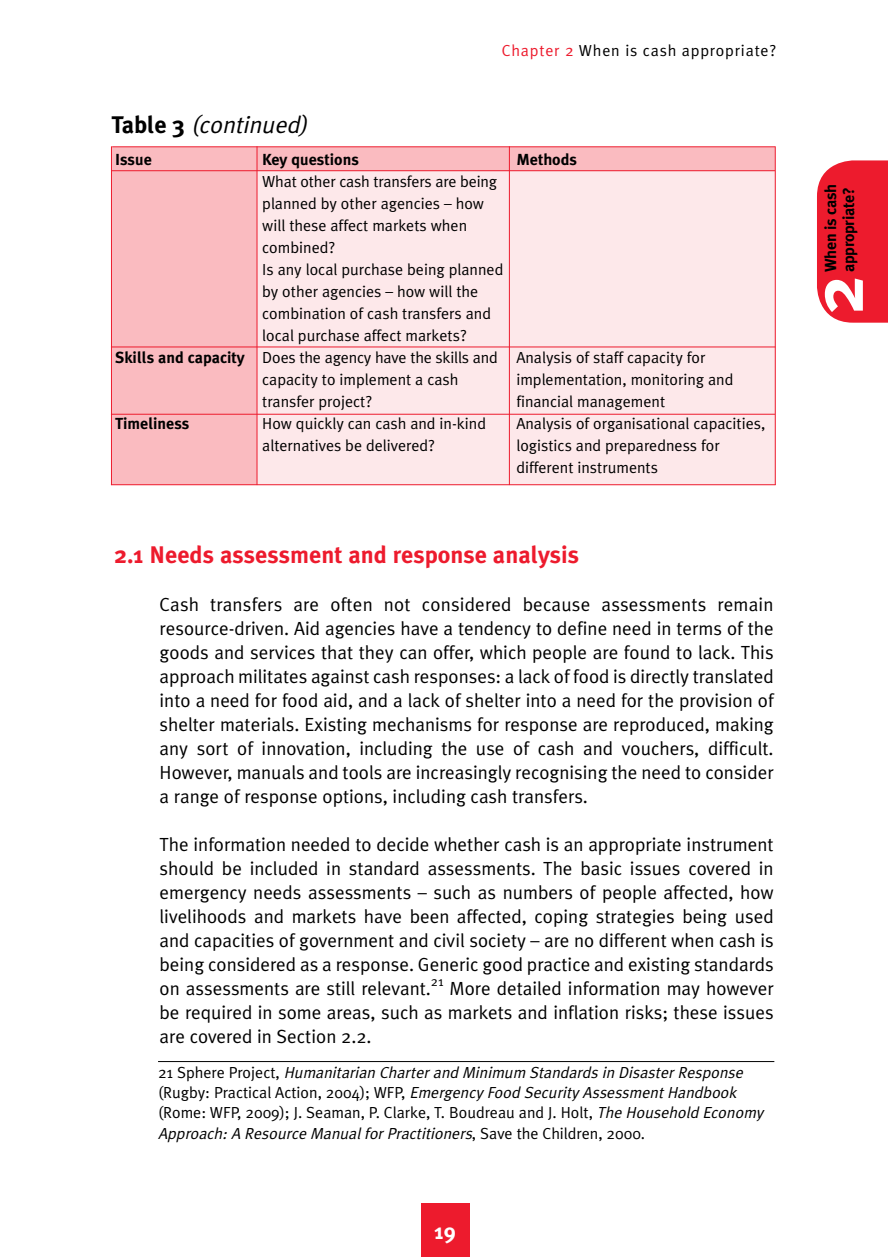
<style>
.page{position:relative;width:888px;height:1257px;background:#fff}
.page>*{position:absolute;margin:0;border:0;box-sizing:border-box;transform-origin:0 0}
.t1{font:700 72px "Meta Plus";color:#fff}
.t2{font:700 24px "Meta Plus";color:#ed1b2d}
.t3{font:italic 24px "Meta Plus Normal";color:#000}
.t4{font:700 22px "Meta Plus";color:#fff}
.t5{font:19px/24px "Meta Plus Normal";color:#000;text-align:justify}
.t6{font:16px/22px "Meta Plus Normal";color:#000}
.t7{font:italic 16px/20px "Meta Plus Normal";color:#000}
.t8{font:700 16px/18px "Meta Plus";color:#000}
.t9{font:16px "Meta Plus Normal";letter-spacing:.05em;color:#000}
.t10{font:13.4px "Meta Plus Normal";color:#000}
.s1{color:#ed1b2d}
.s2{font-family:"Meta Plus";font-weight:700;font-style:normal}
.s3{font-family:"Meta Plus";font-weight:700}
.s4{font-style:normal}
</style>
<div class="page">
<div style="left:421px;top:1203px;width:48px;height:53px;background:#ed1b2d"></div>
<div style="left:112px;top:168px;width:145px;height:317px;background:#fabbc0"></div>
<div style="left:257px;top:171px;width:518px;height:314px;background:#fde8ea"></div>
<div style="left:112px;top:147px;width:663px;height:24px;background:#fabbc0"></div>
<hr style="left:111px;top:170px;width:664px;height:1px;background:#ed1b2d">
<hr style="left:774px;top:146px;width:1px;height:339px;background:#ed1b2d">
<hr style="left:111px;top:146px;width:1px;height:339px;background:#ed1b2d">
<hr style="left:112px;top:146px;width:663px;height:1px;background:#ed1b2d">
<hr style="left:111px;top:413px;width:664px;height:1px;background:#ed1b2d">
<hr style="left:509px;top:146px;width:1px;height:339px;background:#ed1b2d">
<hr style="left:111px;top:484px;width:664px;height:1px;background:#ed1b2d">
<hr style="left:256px;top:146px;width:1px;height:339px;background:#ed1b2d">
<hr style="left:111px;top:346px;width:664px;height:1px;background:#ed1b2d">
<hr style="left:158px;top:1060px;width:616px;height:1px;background:#000">
<div style="left:817px;top:160px;width:71px;height:162px;background:#ed1b2d"></div>
<p class="t9" style="left:502px;top:41px;width:276px"><span class="s1">Chapter 2</span> When is cash appropriate?</p>
<p class="t3" style="left:111px;top:111px;width:197px"><span class="s2">Ta b l e 3</span> (continued)</p>
<p class="t8" style="left:115px;top:150px;width:38px">Issue</p>
<p class="t8" style="left:262px;top:150px;width:98px">Key questions</p>
<p class="t8" style="left:516px;top:150px;width:62px">Methods</p>
<p class="t6" style="left:262px;top:170px;width:236px">What other cash transfers are being</p>
<p class="t6" style="left:262px;top:192px;width:223px">planned by other agencies – how</p>
<p class="t6" style="left:262px;top:214px;width:206px">will these affect markets when</p>
<p class="t6" style="left:262px;top:236px;width:75px">combined?</p>
<p class="t6" style="left:262px;top:258px;width:243px">Is any local purchase being planned</p>
<p class="t6" style="left:262px;top:280px;width:217px">by other agencies – how will the</p>
<p class="t6" style="left:262px;top:302px;width:230px">combination of cash transfers and</p>
<p class="t6" style="left:262px;top:324px;width:206px">local purchase affect markets?</p>
<p class="t6" style="left:115px;top:346px;width:592px"><span class="s3">Skills and capacity</span> Does the agency have the skills and Analysis of staff capacity for</p>
<p class="t6" style="left:262px;top:368px;width:198px">capacity to implement a cash</p>
<p class="t6" style="left:516px;top:368px;width:219px">implementation, monitoring and</p>
<p class="t6" style="left:262px;top:390px;width:111px">transfer project?</p>
<p class="t6" style="left:516px;top:390px;width:150px">financial management</p>
<p class="t8" style="left:115px;top:414px;width:76px">Timeliness</p>
<p class="t6" style="left:262px;top:412px;width:225px">How quickly can cash and in-kind</p>
<p class="t6" style="left:516px;top:412px;width:250px">Analysis of organisational capacities,</p>
<p class="t6" style="left:262px;top:434px;width:174px">alternatives be delivered?</p>
<p class="t6" style="left:516px;top:434px;width:205px">logistics and preparedness for different instruments</p>
<p class="t2" style="left:114px;top:540px;width:466px">2.1 Needs assessment and response analysis</p>
<p class="t5" style="left:160px;top:592px;width:615px">Cash transfers are often not considered because assessments remain resource-driven. Aid agencies have a tendency to define need in terms of the goods and services that they can offer, which people are found to lack. This approach militates against cash responses: a lack of food is directly translated into a need for food aid, and a lack of shelter into a need for the provision of shelter materials. Existing mechanisms for response are reproduced, making any sort of innovation, including the use of cash and vouchers, difficult.<br>However, manuals and tools are increasingly recognising the need to consider a range of response options, including cash transfers.</p>
<p class="t5" style="left:160px;top:832px;width:616px">The information needed to decide whether cash is an appropriate instrument should be included in standard assessments. The basic issues covered in emergency needs assessments – such as numbers of people affected, how livelihoods and markets have been affected, coping strategies being used and capacities of government and civil society – are no different when cash is being considered as a response. Generic good practice and existing standards on assessments are still relevant.</p>
<p class="t10" style="left:431px;top:973px;width:14px">21</p>
<p class="t5" style="left:160px;top:976px;width:616px;text-indent:290px">More detailed information may however be required in some areas, such as markets and inflation risks; these issues are covered in Section 2.2.</p>
<p class="t7" style="left:158px;top:1062px;width:610px"><span class="s4">2 1 S p h e r e P r o j e c t ,</span> Humanitarian Charterand Minimum Standards in DisasterResponse<br><span class="s4">( R u g b y : P ra c t i c a l A c t i o n , 2 0 0 4) ; W F P,</span> Emergency Food Security AssessmentHandbook <span class="s4">(Rome: WFP, 2009); J. Seaman, P. Clarke, T. Boudreau and J. Holt,</span> The Household Economy Approach:A Resource ManualforPractitioners<span class="s4">, S a v e t h e C h i l d r e n , 2 0 0 0 .</span></p>
<p class="t4" style="left:434px;top:1218px;width:21px">19</p>
<p class="t8" style="left:821px;top:272px;width:90px;rotate:-90deg">When is cash appropriate?</p>
<h1 class="t1" style="left:796px;top:314px;width:35px;rotate:-90deg">2</h1>
</div>
